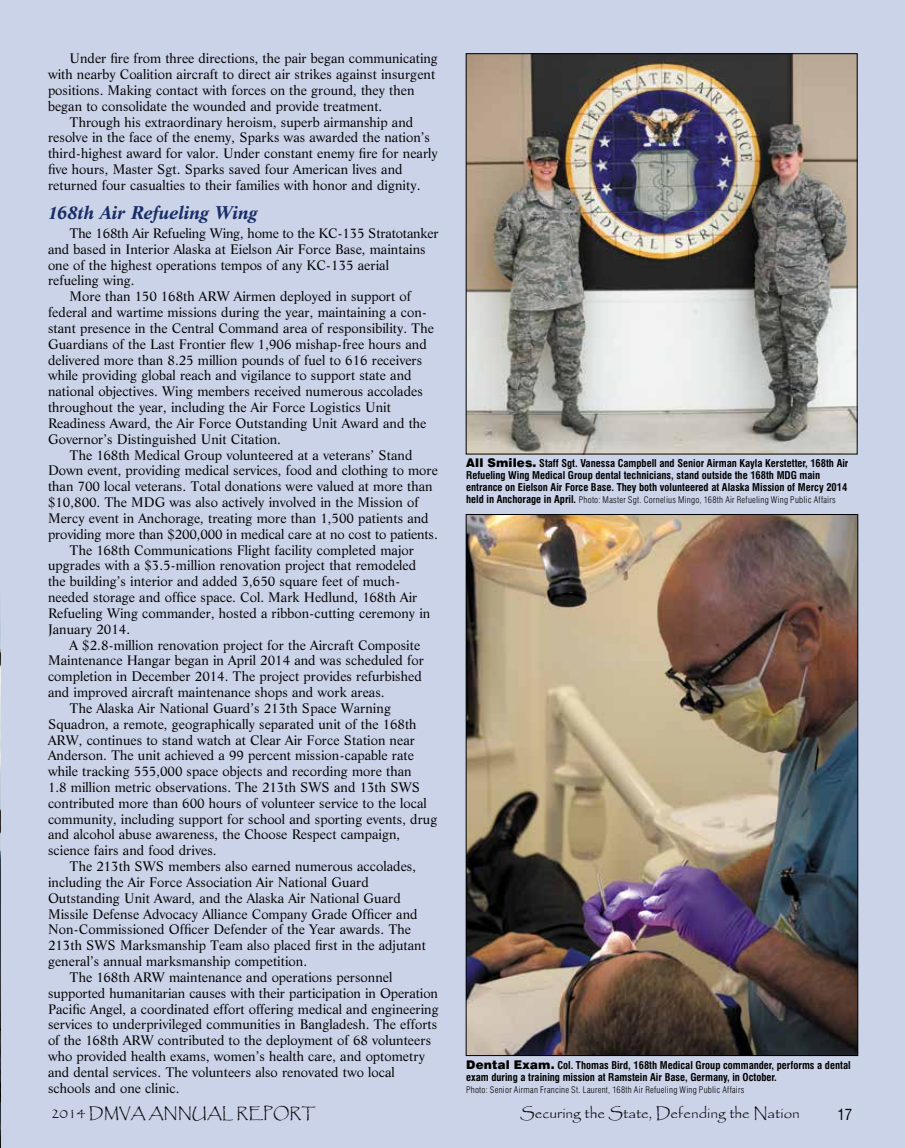
<style>
.page{position:relative;width:905px;height:1148px;background:#fff}
.page>*{position:absolute;margin:0;border:0;box-sizing:border-box;transform-origin:0 0}
.t1{font:italic 700 18px "Life BT";letter-spacing:-.01em;color:#192e67}
.t2{font:15px "Papyrus";color:#000}
.t3{font:condensed 15px "Swiss 721 BT";color:#000}
.t4{font:13.5px "Life BT";color:#000}
.t5{font:700 condensed 10.5px/12px "Swiss 721 BT";color:#000}
.t6{font:300 condensed 9px "Swiss 721 BT";letter-spacing:.03em;color:#000}
.s1{font-weight:900;font-stretch:normal;font-size:12px}
.s2{font-weight:700;font-size:10.5px}
</style>
<div class="page">
<div style="left:0;top:0;width:904px;height:1148px;background:#cbd3e9"></div>
<img style="left:0;top:610px;width:1px;height:538px">
<img style="left:468px;top:516px;width:388px;height:537px">
<img style="left:468px;top:55px;width:387px;height:397px">
<div style="left:466px;top:53px;width:391px;height:401px;border:1px solid #000"></div>
<p class="t4" style="left:70px;top:49px;width:370px">Under fire from three directions, the pair began communicating</p>
<p class="t4" style="left:48px;top:65px;width:389px">with nearby Coalition aircraft to direct air strikes against insurgent</p>
<p class="t4" style="left:48px;top:81px;width:368px">positions. Making contact with forces on the ground, they then</p>
<p class="t4" style="left:48px;top:97px;width:336px">began to consolidate the wounded and provide treatment.</p>
<p class="t4" style="left:70px;top:113px;width:345px">Through his extraordinary heroism, superb airmanship and</p>
<p class="t4" style="left:48px;top:128px;width:383px">resolve in the face of the enemy, Sparks was awarded the nation’s</p>
<p class="t4" style="left:48px;top:144px;width:391px">third-highest award for valor. Under constant enemy fire for nearly</p>
<p class="t4" style="left:48px;top:160px;width:356px">five hours, Master Sgt. Sparks saved four American lives and</p>
<p class="t4" style="left:48px;top:176px;width:374px">returned four casualties to their families with honor and dignity.</p>
<h1 class="t1" style="left:48px;top:200px;width:212px">168th Air Refueling Wing</h1>
<p class="t4" style="left:70px;top:224px;width:370px">The 168th Air Refueling Wing, home to the KC-135 Stratotanker</p>
<p class="t4" style="left:48px;top:240px;width:379px">and based in Interior Alaska at Eielson Air Force Base, maintains</p>
<p class="t4" style="left:48px;top:256px;width:342px">one of the highest operations tempos of any KC-135 aerial</p>
<p class="t4" style="left:48px;top:271px;width:88px">refueling wing.</p>
<p class="t4" style="left:70px;top:287px;width:343px">More than 150 168th ARW Airmen deployed in support of</p>
<p class="t4" style="left:48px;top:303px;width:381px">federal and wartime missions during the year, maintaining a con-</p>
<p class="t4" style="left:48px;top:319px;width:387px">stant presence in the Central Command area of responsibility. The</p>
<p class="t4" style="left:48px;top:335px;width:380px">Guardians of the Last Frontier flew 1,906 mishap-free hours and</p>
<p class="t4" style="left:48px;top:351px;width:376px">delivered more than 8.25 million pounds of fuel to 616 receivers</p>
<p class="t4" style="left:48px;top:366px;width:365px">while providing global reach and vigilance to support state and</p>
<p class="t4" style="left:48px;top:382px;width:376px">national objectives. Wing members received numerous accolades</p>
<p class="t4" style="left:48px;top:398px;width:344px">throughout the year, including the Air Force Logistics Unit</p>
<p class="t4" style="left:48px;top:414px;width:380px">Readiness Award, the Air Force Outstanding Unit Award and the</p>
<p class="t4" style="left:48px;top:430px;width:234px">Governor’s Distinguished Unit Citation.</p>
<p class="t4" style="left:70px;top:445px;width:344px">The 168th Medical Group volunteered at a veterans’ Stand</p>
<p class="t4" style="left:48px;top:461px;width:391px">Down event, providing medical services, food and clothing to more</p>
<p class="t4" style="left:48px;top:477px;width:386px">than 700 local veterans. Total donations were valued at more than</p>
<p class="t4" style="left:48px;top:493px;width:372px">$10,800. The MDG was also actively involved in the Mission of</p>
<p class="t4" style="left:48px;top:509px;width:382px">Mercy event in Anchorage, treating more than 1,500 patients and</p>
<p class="t4" style="left:48px;top:525px;width:391px">providing more than $200,000 in medical care at no cost to patients.</p>
<p class="t4" style="left:70px;top:540px;width:346px">The 168th Communications Flight facility completed major</p>
<p class="t4" style="left:48px;top:556px;width:370px">upgrades with a $3.5-million renovation project that remodeled</p>
<p class="t4" style="left:48px;top:572px;width:354px">the building’s interior and added 3,650 square feet of much-</p>
<p class="t4" style="left:48px;top:588px;width:371px">needed storage and office space. Col. Mark Hedlund, 168th Air</p>
<p class="t4" style="left:48px;top:604px;width:384px">Refueling Wing commander, hosted a ribbon-cutting ceremony in</p>
<p class="t4" style="left:48px;top:619px;width:84px">January 2014.</p>
<p class="t4" style="left:70px;top:635px;width:352px">A $2.8-million renovation project for the Aircraft Composite</p>
<p class="t4" style="left:48px;top:651px;width:377px">Maintenance Hangar began in April 2014 and was scheduled for</p>
<p class="t4" style="left:48px;top:667px;width:375px">completion in December 2014. The project provides refurbished</p>
<p class="t4" style="left:48px;top:683px;width:338px">and improved aircraft maintenance shops and work areas.</p>
<p class="t4" style="left:70px;top:699px;width:323px">The Alaska Air National Guard’s 213th Space Warning</p>
<p class="t4" style="left:48px;top:714px;width:370px">Squadron, a remote, geographically separated unit of the 168th</p>
<p class="t4" style="left:48px;top:730px;width:368px">ARW, continues to stand watch at Clear Air Force Station near</p>
<p class="t4" style="left:48px;top:746px;width:367px">Anderson. The unit achieved a 99 percent mission-capable rate</p>
<p class="t4" style="left:48px;top:762px;width:365px">while tracking 555,000 space objects and recording more than</p>
<p class="t4" style="left:48px;top:778px;width:374px">1.8 million metric observations. The 213th SWS and 13th SWS</p>
<p class="t4" style="left:48px;top:794px;width:380px">contributed more than 600 hours of volunteer service to the local</p>
<p class="t4" style="left:48px;top:809px;width:391px">community, including support for school and sporting events, drug</p>
<p class="t4" style="left:48px;top:825px;width:354px">and alcohol abuse awareness, the Choose Respect campaign,</p>
<p class="t4" style="left:48px;top:841px;width:170px">science fairs and food drives.</p>
<p class="t4" style="left:70px;top:857px;width:348px">The 213th SWS members also earned numerous accolades,</p>
<p class="t4" style="left:48px;top:873px;width:322px">including the Air Force Association Air National Guard</p>
<p class="t4" style="left:48px;top:888px;width:354px">Outstanding Unit Award, and the Alaska Air National Guard</p>
<p class="t4" style="left:48px;top:904px;width:371px">Missile Defense Advocacy Alliance Company Grade Officer and</p>
<p class="t4" style="left:48px;top:920px;width:364px">Non-Commissioned Officer Defender of the Year awards. The</p>
<p class="t4" style="left:48px;top:936px;width:379px">213th SWS Marksmanship Team also placed first in the adjutant</p>
<p class="t4" style="left:48px;top:952px;width:260px">general’s annual marksmanship competition.</p>
<p class="t4" style="left:70px;top:968px;width:324px">The 168th ARW maintenance and operations personnel</p>
<p class="t4" style="left:48px;top:983px;width:391px">supported humanitarian causes with their participation in Operation</p>
<p class="t4" style="left:48px;top:999px;width:392px">Pacific Angel, a coordinated effort offering medical and engineering</p>
<p class="t4" style="left:48px;top:1015px;width:391px">services to underprivileged communities in Bangladesh. The efforts</p>
<p class="t4" style="left:48px;top:1031px;width:384px">of the 168th ARW contributed to the deployment of 68 volunteers</p>
<p class="t4" style="left:48px;top:1047px;width:378px">who provided health exams, women’s health care, and optometry</p>
<p class="t4" style="left:48px;top:1063px;width:348px">and dental services. The volunteers also renovated two local</p>
<p class="t4" style="left:48px;top:1078px;width:133px">schools and one clinic.</p>
<p class="t5" style="left:466px;top:457px;width:384px"><span class="s1">All Smiles.</span> Staff Sgt. Vanessa Campbell and Senior Airman Kayla Kerstetter, 168th Air<br>Refueling Wing Medical Group dental technicians, stand outside the 168th MDG main entrance on Eielson Air Force Base. They both volunteered at Alaska Mission of Mercy 2014</p>
<p class="t6" style="left:466px;top:494px;width:371px"><span class="s2">held in Anchorage in April.</span> Photo: Master Sgt. Cornelius Mingo, 168th Air Refueling Wing Public Affairs</p>
<p class="t5" style="left:466px;top:1058px;width:386px"><span class="s1">Dental Exam.</span> Col. Thomas Bird, 168th Medical Group commander, performs a dental exam during a training mission at Ramstein Air Base, Germany, in October.</p>
<p class="t6" style="left:466px;top:1083px;width:280px">Photo: Senior Airman Francine St. Laurent, 168th Air Refueling Wing Public Affairs</p>
<p class="t2" style="left:51px;top:1103px;width:266px">2014 DMVA ANNUAL REPORT</p>
<p class="t2" style="left:520px;top:1103px;width:281px">Securing the State, Defending the Nation</p>
<p class="t3" style="left:837px;top:1105px;width:16px">17</p>
</div>
